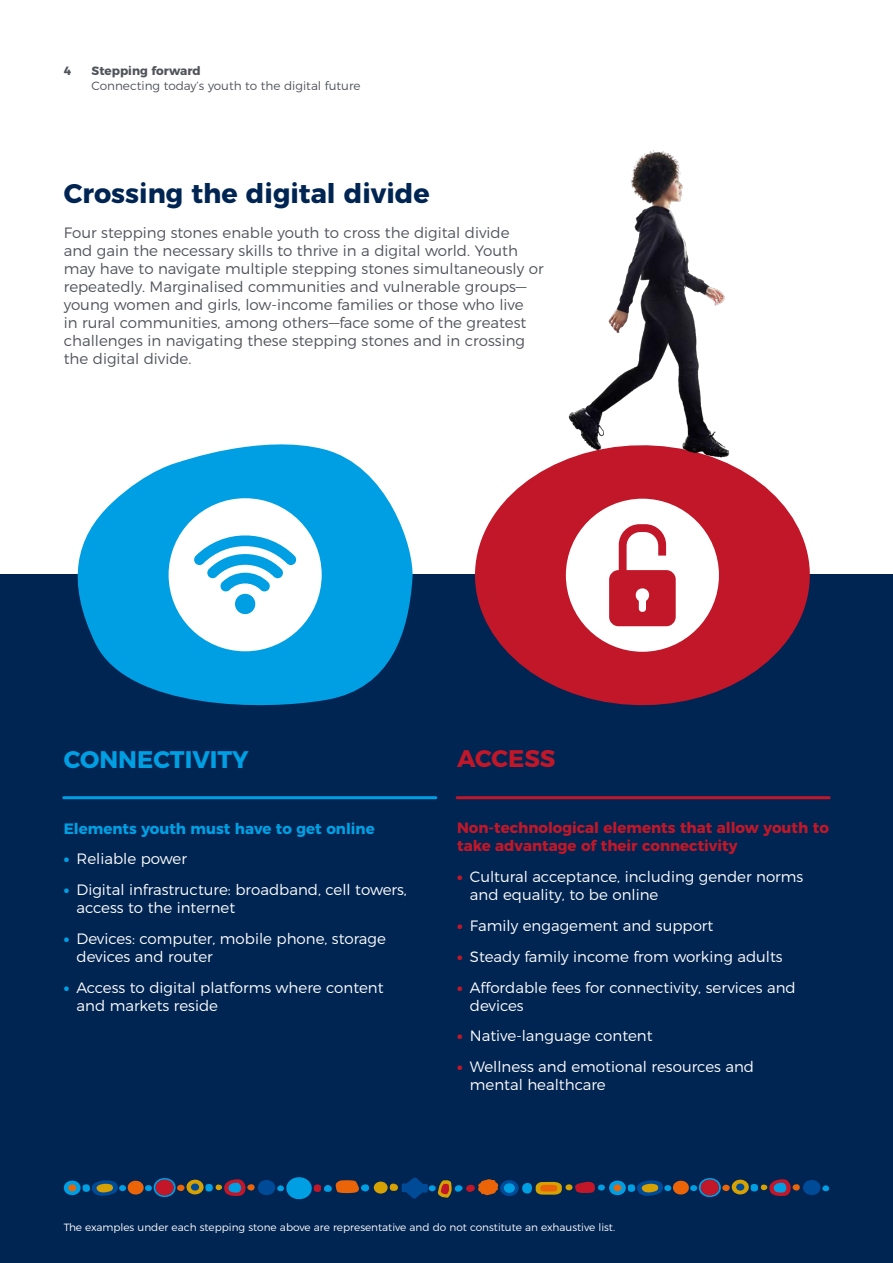
<style>
.page{position:relative;width:893px;height:1263px;background:#fff}
.page>*{position:absolute;margin:0;border:0;box-sizing:border-box;transform-origin:0 0}
.t1{font:700 27px "Montserrat";color:#012553}
.t2{font:700 24px "Montserrat";color:#009fe3}
.t3{font:700 24px "Montserrat";color:#c11728}
.t4{font:300 15px/18px "Montserrat";color:#fff}
.t5{font:300 15px/18px "Montserrat";color:#50535a}
.t6{font:700 15px/18px "Montserrat";color:#c11728}
.t7{font:700 15px "Montserrat";color:#009fe3}
.t8{font:300 12px "Montserrat";color:#50535a}
.t9{font:700 12px "Montserrat";color:#50535a}
.t10{font:300 10.5px "Montserrat";color:#fff}
.s1{font-weight:900;color:#009fe3}
.s2{font-weight:900;color:#c11728}
</style>
<div class="page">
<div style="left:0;top:575px;width:893px;height:688px;background:#012553"></div>
<div style="left:374px;top:1181px;width:14px;height:12px;background:#d6a102;border-radius:50%"></div>
<svg style="left:63px;top:1177px;width:306px;height:23px"></svg>
<svg style="left:389px;top:1177px;width:440px;height:22px"></svg>
<hr style="left:64px;top:796px;width:372px;height:3px;background:#009fe3">
<hr style="left:457px;top:796px;width:372px;height:3px;background:#c11728">
<svg style="left:65px;top:444px;width:350px;height:262px;fill:#009fe3"></svg>
<div style="left:169px;top:498px;width:153px;height:153px;background:#fff;border-radius:50%"></div>
<svg style="left:194px;top:535px;width:103px;height:80px"></svg>
<svg style="left:456px;top:479px;width:373px;height:227px;fill:#c11728"></svg>
<div style="left:566px;top:499px;width:153px;height:153px;background:#fff;border-radius:50%"></div>
<svg style="left:609px;top:524px;width:67px;height:102px"></svg>
<img style="left:530px;top:150px;width:262px;height:339px">
<p class="t9" style="left:64px;top:61px;width:9px">4</p>
<p class="t9" style="left:92px;top:61px;width:111px">Stepping forward</p>
<p class="t8" style="left:92px;top:76px;width:270px">Connecting today’s youth to the digital future</p>
<h1 class="t1" style="left:64px;top:172px;width:367px">Crossing the digital divide</h1>
<p class="t5" style="left:64px;top:223px;width:481px">Four stepping stones enable youth to cross the digital divide<br>and gain the necessary skills to thrive in a digital world. Youth may have to navigate multiple stepping stones simultaneously or repeatedly. Marginalised communities and vulnerable groups— young women and girls, low-income families or those who live<br>in rural communities, among others—face some of the greatest challenges in navigating these stepping stones and in crossing the digital divide.</p>
<h2 class="t2" style="left:64px;top:739px;width:186px">CONNECTIVITY</h2>
<h2 class="t3" style="left:457px;top:739px;width:100px">ACCESS</h2>
<p class="t7" style="left:64px;top:816px;width:312px">Elements youth must have to get online</p>
<p class="t4" style="left:64px;top:849px;width:125px"><span class="s1">•</span> Reliable power</p>
<p class="t4" style="left:77px;top:879px;width:332px;text-indent:-13px"><span class="s1">•</span> Digital infrastructure: broadband, cell towers, access to the internet</p>
<p class="t4" style="left:77px;top:928px;width:311px;text-indent:-13px"><span class="s1">•</span> Devices: computer, mobile phone, storage devices and router</p>
<p class="t4" style="left:77px;top:977px;width:309px;text-indent:-13px"><span class="s1">•</span> Access to digital platforms where content and markets reside</p>
<p class="t6" style="left:457px;top:818px;width:373px">Non-technological elements that allow youth to take advantage of their connectivity</p>
<p class="t4" style="left:470px;top:867px;width:335px;text-indent:-13px"><span class="s2">•</span> Cultural acceptance, including gender norms and equality, to be online</p>
<p class="t4" style="left:457px;top:915px;width:258px"><span class="s2">•</span> Family engagement and support</p>
<p class="t4" style="left:457px;top:946px;width:327px"><span class="s2">•</span> Steady family income from working adults</p>
<p class="t4" style="left:470px;top:977px;width:327px;text-indent:-13px"><span class="s2">•</span> Affordable fees for connectivity, services and devices</p>
<p class="t4" style="left:457px;top:1026px;width:197px"><span class="s2">•</span> Native-language content</p>
<p class="t4" style="left:470px;top:1056px;width:286px;text-indent:-13px"><span class="s2">•</span> Wellness and emotional resources and mental healthcare</p>
<p class="t10" style="left:64px;top:1219px;width:553px">The examples under each stepping stone above are representative and do not constitute an exhaustive list.</p>
</div>
